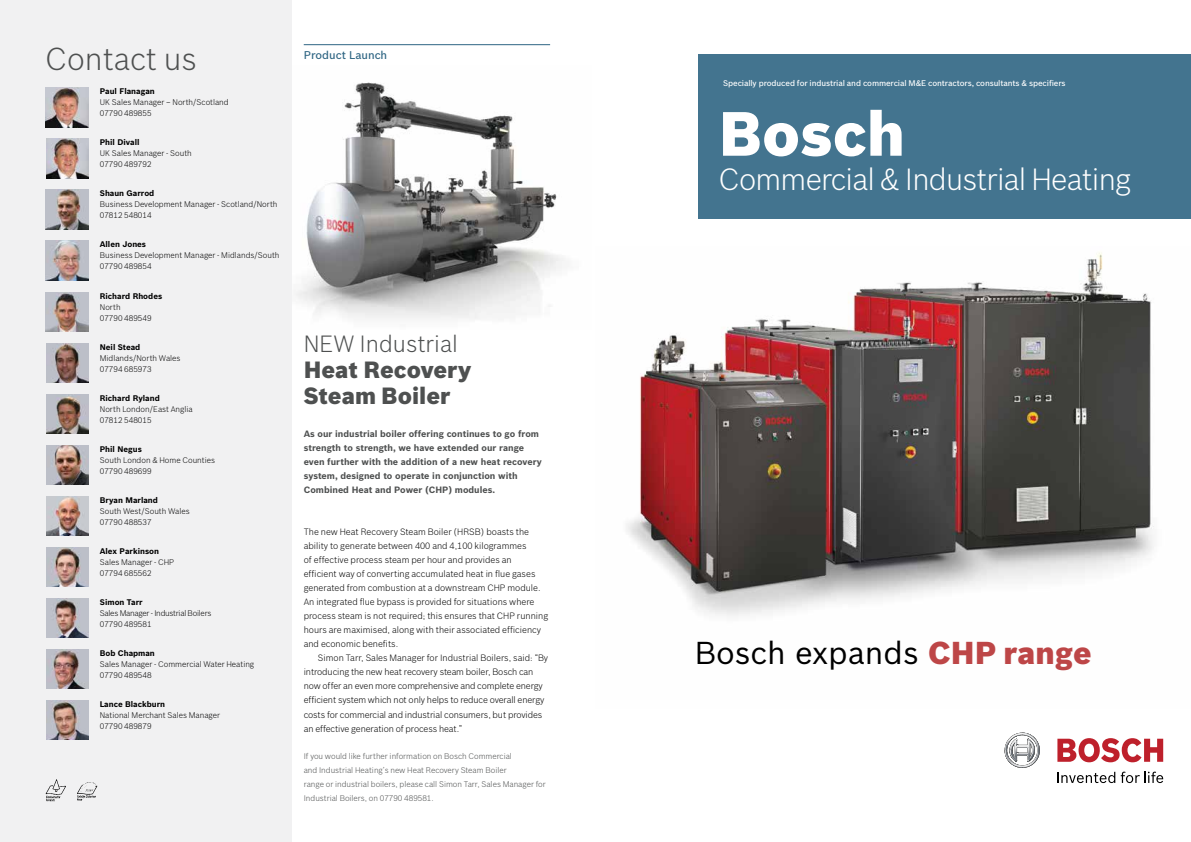
<style>
.page{position:relative;width:1191px;height:842px;background:#fff}
.page>*{position:absolute;margin:0;border:0;box-sizing:border-box;transform-origin:0 0}
.t1{font:900 61px "Bosch Sans";color:#fff}
.t2{font:31px "Bosch Sans";color:#000}
.t3{font:300 31px "Bosch Sans";color:#4e5050}
.t4{font:300 30px "Bosch Sans";letter-spacing:-.025em;color:#fff}
.t5{font:900 23px/26px "Bosch Sans";color:#4e5050}
.t6{font:300 23px "Bosch Sans";color:#4e5050}
.t7{font:500 11px "Bosch Sans";color:#2e6583}
.t8{font:300 9px/14px "Bosch Sans";color:#000}
.t9{font:700 9px/14px "Bosch Sans";color:#4e5050}
.t10{font:300 8px/11px "Bosch Sans";color:#000}
.t11{font:300 8px/14px "Bosch Sans";color:#4e5050}
.t12{font:700 8px "Bosch Sans";color:#000}
.t13{font:500 8px "Bosch Sans";letter-spacing:-.015em;color:#fff}
.t14{font:300 8px/11px "Bosch Sans";letter-spacing:-.03em;color:#000}
.s1{font-weight:900;color:#bd4647}
</style>
<div class="page">
<img style="left:295px;top:82px;width:270px;height:237px">
<img style="left:626px;top:252px;width:528px;height:364px">
<div style="left:698px;top:54px;width:493px;height:165px;background:#43748f"></div>
<svg style="left:1004px;top:733px;width:36px;height:35px"></svg>
<svg style="left:1057px;top:772px;width:106px;height:11px"></svg>
<svg style="left:1057px;top:738px;width:106px;height:24px"></svg>
<div style="left:0;top:0;width:292px;height:842px;background:#f1f1f2"></div>
<img style="left:46px;top:779px;width:20px;height:22px">
<img style="left:77px;top:782px;width:20px;height:19px">
<img style="left:46px;top:88px;width:42px;height:40px">
<img style="left:46px;top:139px;width:43px;height:40px">
<img style="left:46px;top:445px;width:43px;height:40px">
<img style="left:46px;top:343px;width:42px;height:40px">
<img style="left:46px;top:598px;width:43px;height:40px">
<img style="left:46px;top:547px;width:43px;height:40px">
<img style="left:46px;top:496px;width:43px;height:40px">
<hr style="left:304px;top:44px;width:246px;height:1px;background:#2e6583">
<img style="left:46px;top:292px;width:42px;height:40px">
<img style="left:46px;top:700px;width:43px;height:40px">
<img style="left:46px;top:649px;width:43px;height:40px">
<img style="left:46px;top:190px;width:42px;height:40px">
<img style="left:46px;top:241px;width:42px;height:40px">
<img style="left:46px;top:394px;width:43px;height:40px">
<h2 class="t3" style="left:45px;top:40px;width:153px">Contact us</h2>
<p class="t7" style="left:304px;top:49px;width:85px">Product Launch</p>
<p class="t12" style="left:100px;top:87px;width:56px">Paul Flanagan</p>
<p class="t10" style="left:100px;top:97px;width:130px">UK Sales Manager – North/Scotland<br>07790 489855</p>
<p class="t12" style="left:100px;top:138px;width:41px">Phil Divall</p>
<p class="t10" style="left:100px;top:148px;width:93px">UK Sales Manager - South<br>07790 489792</p>
<p class="t12" style="left:100px;top:189px;width:56px">Shaun Garrod</p>
<p class="t10" style="left:100px;top:199px;width:179px">Business Development Manager - Scotland/North<br>07812 548014</p>
<p class="t12" style="left:100px;top:240px;width:48px">Allen Jones</p>
<p class="t10" style="left:100px;top:250px;width:181px">Business Development Manager - Midlands/South<br>07790 489854</p>
<p class="t12" style="left:100px;top:291px;width:64px">Richard Rhodes</p>
<p class="t10" style="left:100px;top:301px;width:53px">North<br>07790 489549</p>
<p class="t12" style="left:100px;top:342px;width:42px">Neil Stead</p>
<p class="t10" style="left:100px;top:352px;width:82px">Midlands/North Wales<br>07794 685973</p>
<p class="t12" style="left:100px;top:393px;width:61px">Richard Ryland</p>
<p class="t10" style="left:100px;top:403px;width:94px">North London/East Anglia<br>07812 548015</p>
<p class="t12" style="left:100px;top:444px;width:44px">Phil Negus</p>
<p class="t10" style="left:100px;top:454px;width:117px">South London &amp; Home Counties<br>07790 489699</p>
<p class="t12" style="left:100px;top:495px;width:60px">Bryan Marland</p>
<p class="t10" style="left:100px;top:505px;width:91px">South West/South Wales<br>07790 488537</p>
<p class="t12" style="left:100px;top:546px;width:61px">Alex Parkinson</p>
<p class="t10" style="left:100px;top:556px;width:76px">Sales Manager - CHP<br>07794 685562</p>
<p class="t12" style="left:100px;top:597px;width:44px">Simon Tarr</p>
<p class="t14" style="left:100px;top:607px;width:113px">Sales Manager - Industrial Boilers<br>07790 489581</p>
<p class="t12" style="left:100px;top:648px;width:57px">Bob Chapman</p>
<p class="t10" style="left:100px;top:658px;width:156px">Sales Manager - Commercial Water Heating<br>07790 489548</p>
<p class="t12" style="left:100px;top:699px;width:67px">Lance Blackburn</p>
<p class="t10" style="left:100px;top:709px;width:122px">National Merchant Sales Manager<br>07790 489879</p>
<h3 class="t6" style="left:304px;top:330px;width:156px">NEW Industrial</h3>
<h3 class="t5" style="left:304px;top:357px;width:169px">Heat Recovery<br>Steam Boiler</h3>
<p class="t9" style="left:304px;top:427px;width:240px">As our industrial boiler offering continues to go from strength to strength, we have extended our range even further with the addition of a new heat recovery system, designed to operate in conjunction with Combined Heat and Power (CHP) modules.</p>
<p class="t8" style="left:304px;top:525px;width:246px">The new Heat Recovery Steam Boiler (HRSB) boasts the ability to generate between 400 and 4,100 kilogrammes<br>of effective process steam per hour and provides an<br>efficient way of converting accumulated heat in flue gases generated from combustion at a downstream CHP module.<br>An integrated flue bypass is provided for situations where process steam is not required; this ensures that CHP running hours are maximised, along with their associated efficiency and economic benefits.</p>
<p class="t8" style="left:304px;top:651px;width:246px;text-indent:14px">Simon Tarr, Sales Manager for Industrial Boilers, said: “By introducing the new heat recovery steam boiler, Bosch can now offer an even more comprehensive and complete energy efficient system which not only helps to reduce overall energy costs for commercial and industrial consumers, but provides an effective generation of process heat.”</p>
<p class="t11" style="left:304px;top:749px;width:243px">If you would like further information on Bosch Commercial<br>and Industrial Heating’s new Heat Recovery Steam Boiler<br>range or industrial boilers, please call Simon Tarr, Sales Manager for Industrial Boilers, on 07790 489581.</p>
<p class="t13" style="left:723px;top:78px;width:344px">Specially produced for industrial and commercial M&amp;E contractors, consultants &amp; specifiers</p>
<h1 class="t1" style="left:718px;top:96px;width:188px">Bosch</h1>
<h3 class="t4" style="left:718px;top:161px;width:414px">Commercial &amp; Industrial Heating</h3>
<h2 class="t2" style="left:694px;top:633px;width:398px">Bosch expands <span class="s1">CHP range</span></h2>
</div>
